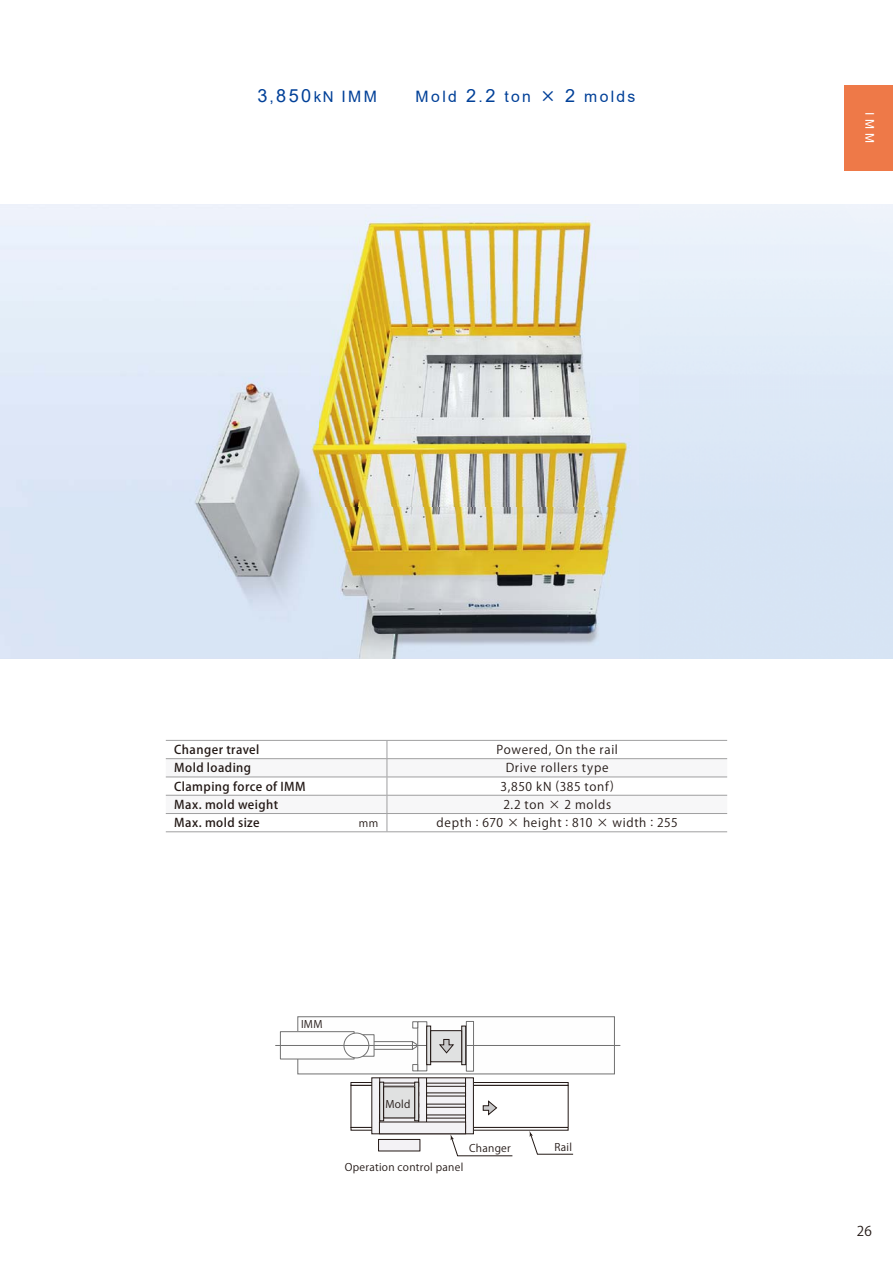
<style>
.page{position:relative;width:893px;height:1263px;background:#fff}
.page>*{position:absolute;margin:0;border:0;box-sizing:border-box;transform-origin:0 0}
.t1{font:15.75px "Arial";letter-spacing:.15em;color:#004098}
.t2{font:13.5px "Koz Go Pro Regular 90 msp RKSJ H";color:#231916}
.t3{font:12px "Koz Go Pro Regular 90 msp RKSJ H";letter-spacing:.055em;color:#231916}
.t4{font:12px "Koz Go Pro Medium 90 msp RKSJ H";letter-spacing:.035em;color:#231916}
.t5{font:12px "Arial";color:#fff}
.t6{font:10.5px "Koz Go Pro Regular 90 msp RKSJ H";letter-spacing:.025em;color:#231916}
.s1{font-size:18.15px}
.s2{font-size:15px}
.s3{font-family:"Koz Go Pro Medium 90 msp RKSJ H"}
</style>
<div class="page">
<div style="left:472px;top:1085px;width:96px;height:43px;border:1px solid #231916"></div>
<svg style="left:378px;top:1139px;width:42px;height:12px"></svg>
<div style="left:466px;top:1082px;width:102px;height:3px;border:1px solid #231916"></div>
<div style="left:466px;top:1127px;width:102px;height:3px;border:1px solid #231916"></div>
<div style="left:351px;top:1082px;width:102px;height:3px;border:1px solid #231916"></div>
<div style="left:351px;top:1127px;width:102px;height:3px;border:1px solid #231916"></div>
<svg style="left:374px;top:1080px;width:98px;height:52px;fill:#f3f2f5"></svg>
<hr style="left:426px;top:1078px;width:1px;height:56px;background:#231916">
<hr style="left:465px;top:1078px;width:1px;height:56px;background:#231916">
<hr style="left:418px;top:1078px;width:1px;height:56px;background:#231916">
<hr style="left:379px;top:1078px;width:1px;height:56px;background:#231916">
<div style="left:379px;top:1122px;width:87px;height:12px;background:#f3f2f5"></div>
<div style="left:379px;top:1122px;width:87px;height:12px;border:1px solid #231916"></div>
<div style="left:372px;top:1041px;width:41px;height:9px;border:1px solid #717171"></div>
<div style="left:280px;top:1031px;width:74px;height:28px;border:1px solid #717171"></div>
<svg style="left:365px;top:1036px;width:5px;height:18px"></svg>
<div style="left:354px;top:1034px;width:20px;height:22px;border:1px solid #717171"></div>
<div style="left:344px;top:1033px;width:25px;height:25px;background:#fefefe;border-radius:50%"></div>
<div style="left:344px;top:1033px;width:25px;height:25px;border:1px solid #717171;border-radius:50%"></div>
<svg style="left:412px;top:1041px;width:5px;height:9px"></svg>
<div style="left:417px;top:1022px;width:10px;height:49px;border:1px solid #717171"></div>
<svg style="left:412px;top:1022px;width:6px;height:6px"></svg>
<div style="left:412px;top:1064px;width:6px;height:7px;border:1px solid #717171"></div>
<div style="left:466px;top:1021px;width:8px;height:50px;border:1px solid #717171"></div>
<hr style="left:276px;top:1045px;width:344px;height:1px;background:#717171">
<hr style="left:415px;top:1082px;width:4px;height:39px;background:#e0e1e1">
<div style="left:414px;top:1082px;width:5px;height:39px;border:1px solid #231916"></div>
<hr style="left:380px;top:1082px;width:4px;height:39px;background:#e0e1e1">
<div style="left:379px;top:1082px;width:5px;height:39px;border:1px solid #231916"></div>
<div style="left:384px;top:1087px;width:31px;height:31px;background:#e0e1e1"></div>
<div style="left:383px;top:1087px;width:32px;height:31px;border:1px solid #231916"></div>
<hr style="left:462px;top:1026px;width:4px;height:39px;background:#e0e1e1">
<div style="left:461px;top:1026px;width:5px;height:39px;border:1px solid #231916"></div>
<hr style="left:427px;top:1026px;width:4px;height:39px;background:#e0e1e1">
<div style="left:426px;top:1026px;width:5px;height:39px;border:1px solid #231916"></div>
<div style="left:431px;top:1031px;width:31px;height:31px;background:#e0e1e1"></div>
<div style="left:430px;top:1030px;width:32px;height:32px;border:1px solid #231916"></div>
<img style="left:0;top:204px;width:893px;height:455px">
<svg style="left:483px;top:1100px;width:14px;height:15px"></svg>
<svg style="left:439px;top:1039px;width:15px;height:14px"></svg>
<svg style="left:450px;top:1134px;width:63px;height:22px"></svg>
<svg style="left:529px;top:1131px;width:44px;height:24px"></svg>
<hr style="left:387px;top:740px;width:340px;height:1px;background:#9f9fa0">
<svg style="left:166px;top:741px;width:561px;height:91px"></svg>
<hr style="left:387px;top:832px;width:340px;height:1px;background:#9f9fa0">
<hr style="left:166px;top:740px;width:221px;height:1px;background:#9f9fa0">
<hr style="left:166px;top:758px;width:221px;height:1px;background:#9f9fa0">
<hr style="left:166px;top:777px;width:221px;height:1px;background:#9f9fa0">
<hr style="left:166px;top:795px;width:221px;height:1px;background:#9f9fa0">
<hr style="left:166px;top:813px;width:221px;height:1px;background:#9f9fa0">
<hr style="left:166px;top:832px;width:221px;height:1px;background:#9f9fa0">
<div style="left:844px;top:85px;width:49px;height:85px;background:#ee7948"></div>
<h1 class="t1" style="left:257px;top:88px;width:380px"><span class="s1">3</span>,<span class="s1">850</span><span class="s2">kN</span> IMM<span class="s3">　　</span>Mold <span class="s1">2</span>.<span class="s1">2</span> ton <span class="s3">×</span> <span class="s1">2</span> molds</h1>
<p class="t5" style="left:876px;top:112px;width:32px;rotate:90deg">IMM</p>
<p class="t4" style="left:174px;top:745px;width:87px">Changer travel</p>
<p class="t3" style="left:496px;top:745px;width:123px">Powered, On the rail</p>
<p class="t4" style="left:174px;top:763px;width:78px">Mold loading</p>
<p class="t3" style="left:506px;top:763px;width:105px">Drive rollers type</p>
<p class="t4" style="left:174px;top:782px;width:133px">Clamping force of IMM</p>
<p class="t3" style="left:501px;top:782px;width:115px">3,850 kN (385 tonf)</p>
<p class="t4" style="left:174px;top:800px;width:105px">Max. mold weight</p>
<p class="t3" style="left:503px;top:800px;width:109px">2.2 ton × 2 molds</p>
<p class="t4" style="left:174px;top:818px;width:87px">Max. mold size</p>
<p class="t6" style="left:359px;top:819px;width:21px">mm</p>
<p class="t3" style="left:437px;top:818px;width:243px">depth : 670 × height : 810 × width : 255</p>
<p class="t6" style="left:301px;top:1020px;width:23px">IMM</p>
<p class="t6" style="left:385px;top:1100px;width:27px">Mold</p>
<p class="t6" style="left:469px;top:1144px;width:43px">Changer</p>
<p class="t6" style="left:555px;top:1143px;width:19px">Rail</p>
<p class="t6" style="left:345px;top:1163px;width:120px">Operation control panel</p>
<p class="t2" style="left:857px;top:1226px;width:16px">26</p>
</div>
